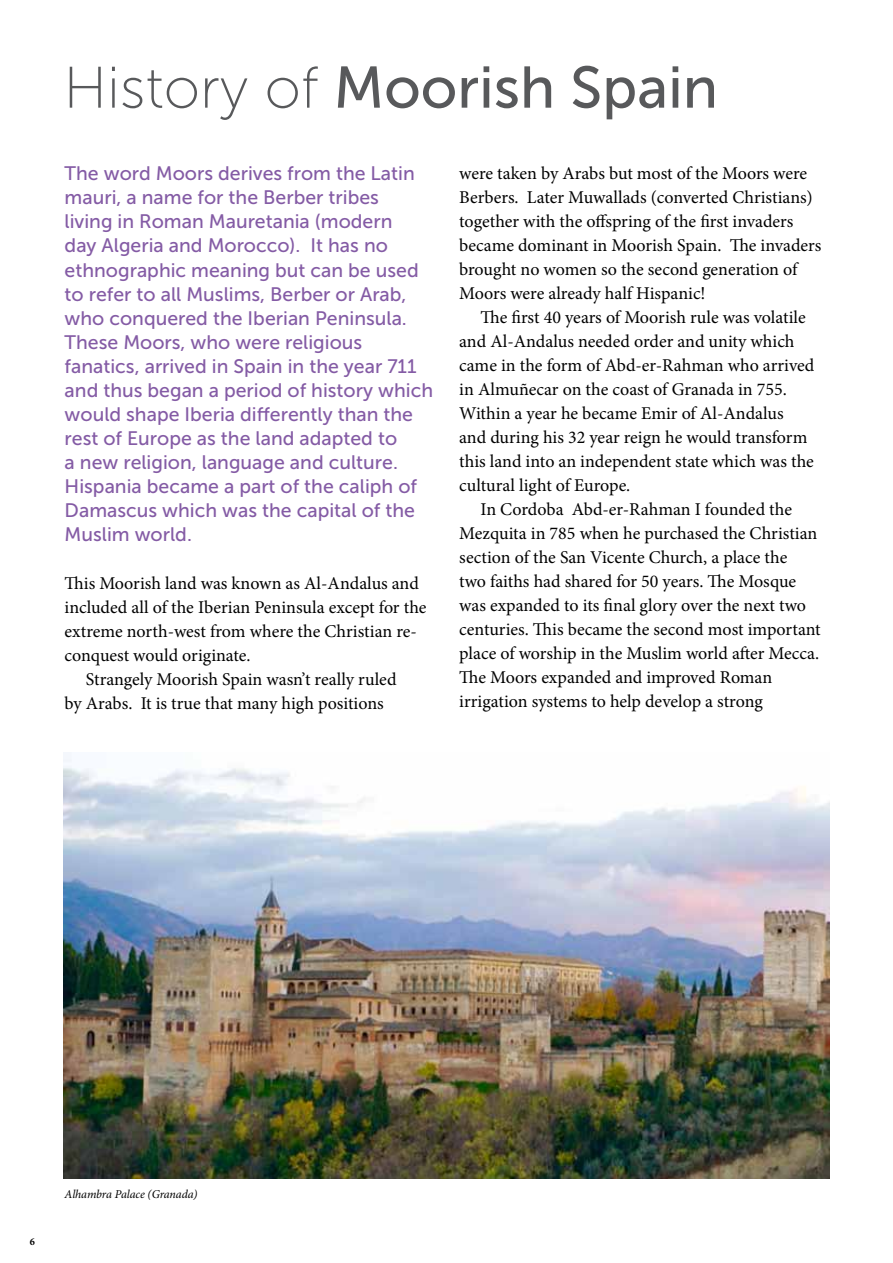
<style>
.page{position:relative;width:893px;height:1263px;background:#fff}
.page>*{position:absolute;margin:0;border:0;box-sizing:border-box;transform-origin:0 0}
.t1{font:58.5px "Museo Sans 500";color:#58595b}
.t2{font:19.5px/24px "Museo Sans 500";color:#845ba5}
.t3{font:18px/24px "Minion Pro";color:#000}
.t4{font:italic 12px "Minion Pro";letter-spacing:-.01em;color:#000}
.t5{font:700 10.5px "Minion Pro";color:#000}
.s1{font-family:"Museo Sans 100"}
</style>
<div class="page">
<img style="left:63px;top:753px;width:766px;height:426px">
<h1 class="t1" style="left:63px;top:55px;width:656px"><span class="s1">History of</span> Moorish Spain</h1>
<p class="t2" style="left:65px;top:162px;width:370px">The word Moors derives from the Latin mauri, a name for the Berber tribes<br>living in Roman Mauretania (modern<br>day Algeria and Morocco). It has no ethnographic meaning but can be used to refer to all Muslims, Berber or Arab, who conquered the Iberian Peninsula.<br>These Moors, who were religious fanatics, arrived in Spain in the year 711 and thus began a period of history which would shape Iberia differently than the rest of Europe as the land adapted to<br>a new religion, language and culture.<br>Hispania became a part of the caliph of Damascus which was the capital of the Muslim world.</p>
<p class="t3" style="left:65px;top:571px;width:356px">This Moorish land was known as Al-Andalus and</p>
<p class="t3" style="left:65px;top:595px;width:363px">included all of the Iberian Peninsula except for the</p>
<p class="t3" style="left:65px;top:619px;width:354px">extreme north-west from where the Christian re-</p>
<p class="t3" style="left:65px;top:643px;width:187px">conquest would originate.</p>
<p class="t3" style="left:86px;top:667px;width:312px">Strangely Moorish Spain wasn’t really ruled</p>
<p class="t3" style="left:65px;top:691px;width:321px">by Arabs. It is true that many high positions</p>
<p class="t3" style="left:459px;top:161px;width:364px">were taken by Arabs but most of the Moors were Berbers. Later Muwallads (converted Christians) together with the offspring of the first invaders became dominant in Moorish Spain. The invaders brought no women so the second generation of Moors were already half Hispanic!</p>
<p class="t3" style="left:459px;top:305px;width:357px;text-indent:21px">The first 40 years of Moorish rule was volatile and Al-Andalus needed order and unity which came in the form of Abd-er-Rahman who arrived in Almuñecar on the coast of Granada in 755.<br>Within a year he became Emir of Al-Andalus and during his 32 year reign he would transform this land into an independent state which was the cultural light of Europe.</p>
<p class="t3" style="left:459px;top:497px;width:363px;text-indent:21px">In Cordoba Abd-er-Rahman I founded the Mezquita in 785 when he purchased the Christian section of the San Vicente Church, a place the<br>two faiths had shared for 50 years. The Mosque was expanded to its final glory over the next two centuries. This became the second most important place of worship in the Muslim world after Mecca.<br>The Moors expanded and improved Roman irrigation systems to help develop a strong</p>
<p class="t5" style="left:30px;top:1234px;width:7px">6</p>
<p class="t4" style="left:65px;top:1186px;width:134px">Alhambra Palace (Granada)</p>
</div>
